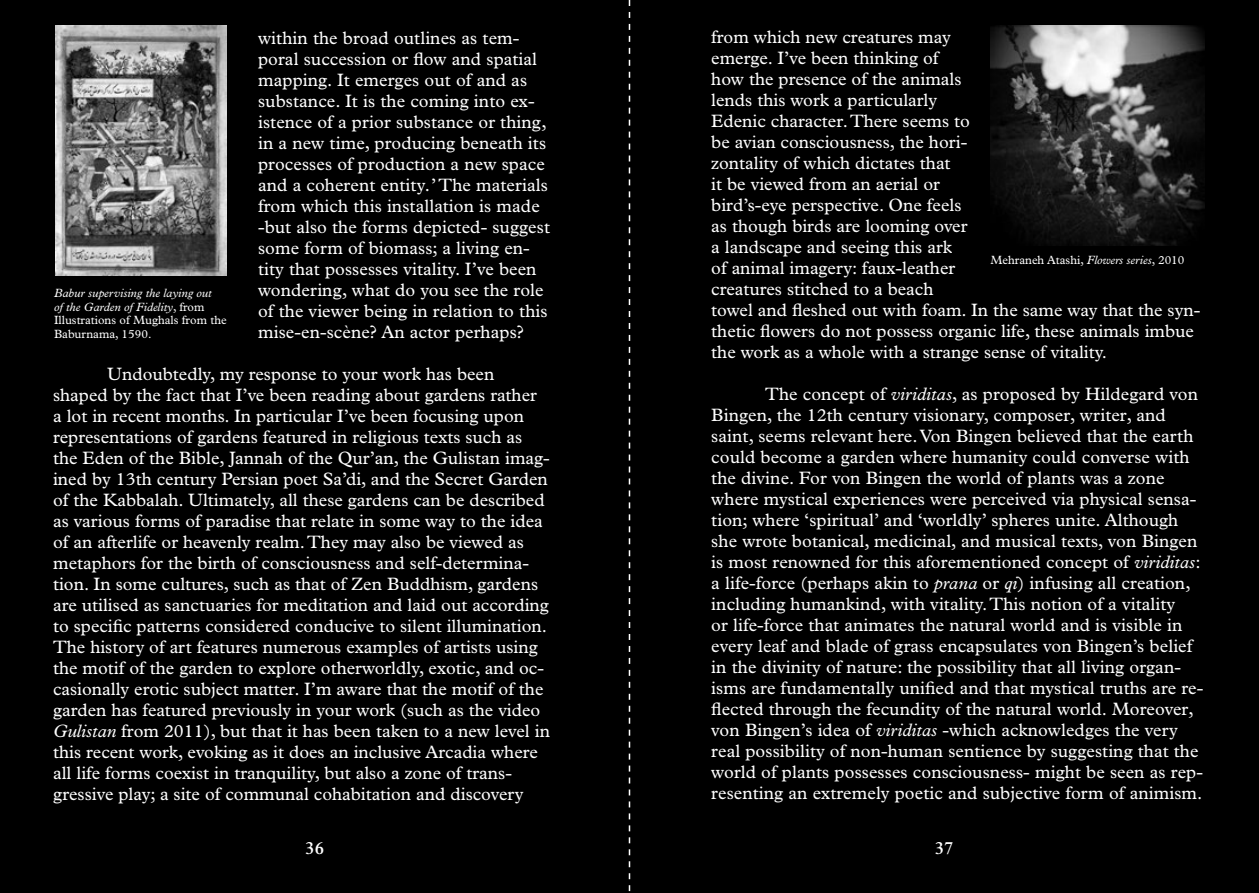
<style>
.page{position:relative;width:1259px;height:893px;background:#fff}
.page>*{position:absolute;margin:0;border:0;box-sizing:border-box;transform-origin:0 0}
.t1{font:18px/21px "Plantin Std";color:#fff}
.t2{font:600 18px "Plantin Std";color:#fff}
.t3{font:italic 12px/13.5px "Plantin Std";color:#fff}
.t4{font:12px "Plantin Std";color:#fff}
.s1{font-style:italic}
.s2{font-style:normal}
</style>
<div class="page">
<div style="left:0;top:0;width:629px;height:893px;background:#000"></div>
<div style="left:629px;top:0;width:630px;height:893px;background:#000"></div>
<img style="left:56px;top:26px;width:171px;height:250px">
<img style="left:990px;top:26px;width:215px;height:220px">
<svg style="left:629px;top:0;width:1px;height:891px"></svg>
<p class="t1" style="left:258px;top:27px;width:293px">within the broad outlines as tem&shy;poral succession or flow and spatial mapping. It emerges out of and as substance. It is the coming into ex&shy;istence of a prior substance or thing, in a new time, producing beneath its processes of production a new space and a coherent entity<span class="s1">.</span>’ The materials from which this installation is made -but also the forms depicted- suggest some form of biomass; a living en&shy;tity that possesses vitality. I’ve been wondering, what do you see the role of the viewer being in relation to this mise-en-scène? An actor perhaps?</p>
<p class="t1" style="left:53px;top:363px;width:498px;text-indent:54px">Undoubtedly, my response to your work has been shaped by the fact that I’ve been reading about gardens rather a lot in recent months. In particular I’ve been focusing upon representations of gardens featured in religious texts such as the Eden of the Bible, Jannah of the Qur’an, the Gulistan imag&shy;ined by 13th century Persian poet Sa’di, and the Secret Garden of the Kabbalah. Ultimately, all these gardens can be described as various forms of paradise that relate in some way to the idea of an afterlife or heavenly realm. They may also be viewed as metaphors for the birth of consciousness and self-determina&shy;tion. In some cultures, such as that of Zen Buddhism, gardens are utilised as sanctuaries for meditation and laid out according to specific patterns considered conducive to silent illumination.<br>The history of art features numerous examples of artists using the motif of the garden to explore otherworldly, exotic, and oc&shy;casionally erotic subject matter. I’m aware that the motif of the garden has featured previously in your work (such as the video <span class="s1">Gulistan</span> from 2011), but that it has been taken to a new level in this recent work, evoking as it does an inclusive Arcadia where all life forms coexist in tranquility, but also a zone of trans&shy;gressive play; a site of communal cohabitation and discovery</p>
<p class="t3" style="left:54px;top:286px;width:174px">Babur supervising the laying out<br>of the Garden of Fidelity<span class="s2">, from<br>Illustrations of Mughals from the<br>Baburnama, 1590.</span></p>
<p class="t1" style="left:711px;top:27px;width:490px">from which new creatures may<br>emerge. I’ve been thinking of<br>how the presence of the animals<br>lends this work a particularly<br>Edenic character. There seems to<br>be avian consciousness, the hori-<br>zontality of which dictates that<br>it be viewed from an aerial or<br>bird’s-eye perspective. One feels<br>as though birds are looming over<br>a landscape and seeing this ark<br>of animal imagery: faux-leather<br>creatures stitched to a beach<br>towel and fleshed out with foam. In the same way that the syn&shy;thetic flowers do not possess organic life, these animals imbue the work as a whole with a strange sense of vitality.</p>
<p class="t1" style="left:711px;top:384px;width:493px;text-indent:54px">The concept of <span class="s1">viriditas</span>, as proposed by Hildegard von Bingen, the 12th century visionary, composer, writer, and saint, seems relevant here. Von Bingen believed that the earth could become a garden where humanity could converse with the divine. For von Bingen the world of plants was a zone where mystical experiences were perceived via physical sensa&shy;tion; where ‘spiritual’ and ‘worldly’ spheres unite. Although she wrote botanical, medicinal, and musical texts, von Bingen is most renowned for this aforementioned concept of <span class="s1">viriditas</span>: a life-force (perhaps akin to <span class="s1">prana</span> or <span class="s1">qi</span>) infusing all creation, including humankind, with vitality. This notion of a vitality<br>or life-force that animates the natural world and is visible in every leaf and blade of grass encapsulates von Bingen’s belief in the divinity of nature: the possibility that all living organ&shy;isms are fundamentally unified and that mystical truths are re&shy;flected through the fecundity of the natural world. Moreover, von Bingen’s idea of <span class="s1">viriditas</span> -which acknowledges the very real possibility of non-human sentience by suggesting that the world of plants possesses consciousness- might be seen as rep&shy;resenting an extremely poetic and subjective form of animism.</p>
<p class="t4" style="left:990px;top:253px;width:196px">Mehraneh Atashi, <span class="s1">Flowers series</span>, 2010</p>
<p class="t2" style="left:305px;top:837px;width:21px">36</p>
<p class="t2" style="left:934px;top:837px;width:21px">37</p>
</div>
